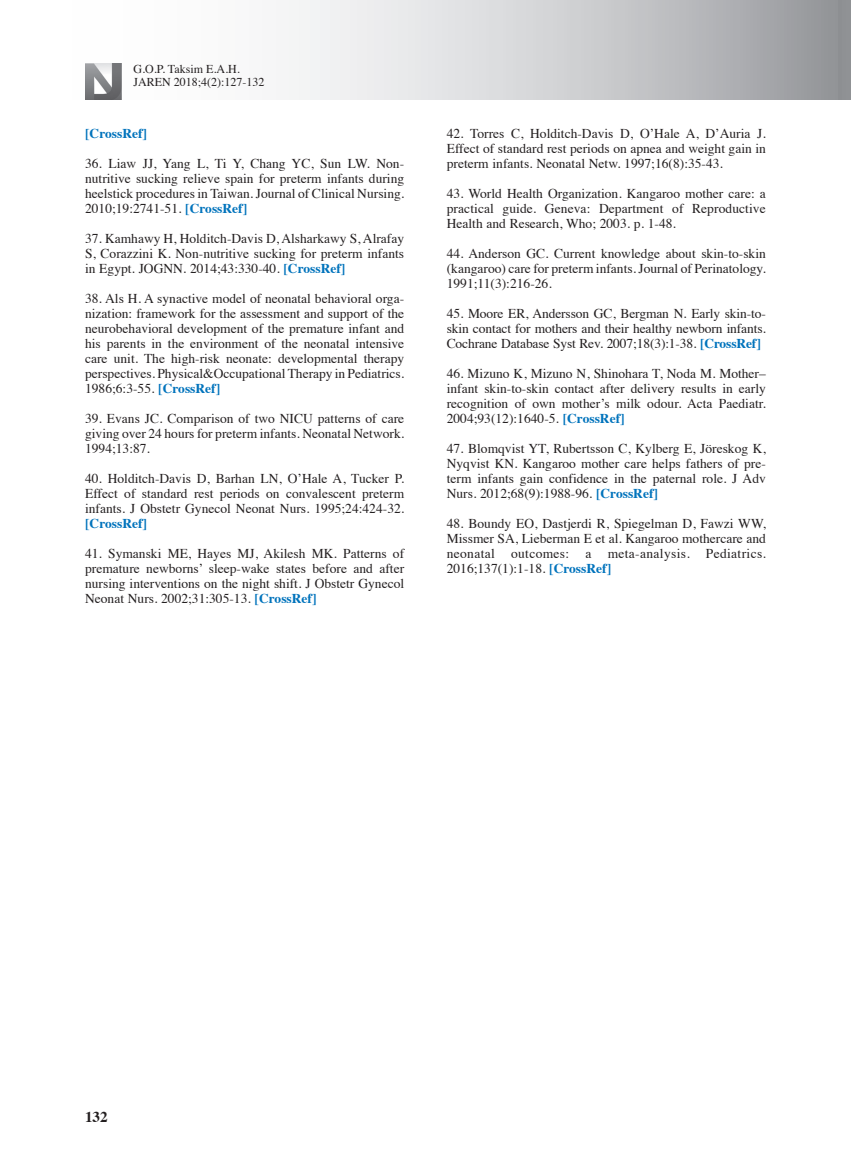
<style>
.page{position:relative;width:851px;height:1170px;background:#fff}
.page>*{position:absolute;margin:0;border:0;box-sizing:border-box;transform-origin:0 0}
.t1{font:700 15px "Times";color:#231f20}
.t2{font:13.5px/15px "Times";color:#231f20;text-align:justify}
.t3{font:700 13.5px "Times";color:#0073bc}
.t4{font:12px/13.5px "Times";color:#231f20}
.s1{font-weight:700;color:#0073bc}
</style>
<div class="page">
<svg style="left:85px;top:0;width:753px;height:100px"></svg>
<div style="left:838px;top:0;width:12px;height:100px;background:#8f9194"></div>
<img style="left:85px;top:64px;width:36px;height:36px">
<p class="t4" style="left:133px;top:61px;width:132px">G.O.P. Taksim E.A.H.<br>JAREN 2018;4(2):127-132</p>
<p class="t3" style="left:85px;top:120px;width:63px">[CrossRef]</p>
<p class="t2" style="left:85px;top:154px;width:320px">36. Liaw JJ, Yang L, Ti Y, Chang YC, Sun LW. Non&shy;nutritive sucking relieve spain for preterm infants during heelstick procedures in Taiwan. Journal of Clinical Nursing.<br>2010;19:2741-51. <span class="s1">[CrossRef]</span></p>
<p class="t2" style="left:85px;top:229px;width:320px">37. Kamhawy H, Holditch-Davis D, Alsharkawy S, Alrafay S, Corazzini K. Non-nutritive sucking for preterm infants in Egypt. JOGNN. 2014;43:330-40. <span class="s1">[CrossRef]</span></p>
<p class="t2" style="left:85px;top:289px;width:320px">38. Als H. A synactive model of neonatal behavioral orga&shy;nization: framework for the assessment and support of the neurobehavioral development of the premature infant and his parents in the environment of the neonatal intensive care unit. The high-risk neonate: developmental therapy perspectives. Physical&amp;Occupational Therapy in Pediatrics.<br>1986;6:3-55. <span class="s1">[CrossRef]</span></p>
<p class="t2" style="left:85px;top:409px;width:320px">39. Evans JC. Comparison of two NICU patterns of care giving over 24 hours for preterm infants. Neonatal Network.<br>1994;13:87.</p>
<p class="t2" style="left:85px;top:469px;width:320px">40. Holditch-Davis D, Barhan LN, O’Hale A, Tucker P.<br>Effect of standard rest periods on convalescent preterm infants. J Obstetr Gynecol Neonat Nurs. 1995;24:424-32.</p>
<p class="t3" style="left:85px;top:510px;width:63px">[CrossRef]</p>
<p class="t2" style="left:85px;top:544px;width:320px">41. Symanski ME, Hayes MJ, Akilesh MK. Patterns of premature newborns’ sleep-wake states before and after nursing interventions on the night shift. J Obstetr Gynecol Neonat Nurs. 2002;31:305-13. <span class="s1">[CrossRef]</span></p>
<p class="t2" style="left:446px;top:124px;width:320px">42. Torres C, Holditch-Davis D, O’Hale A, D’Auria J.<br>Effect of standard rest periods on apnea and weight gain in preterm infants. Neonatal Netw. 1997;16(8):35-43.</p>
<p class="t2" style="left:446px;top:184px;width:320px">43. World Health Organization. Kangaroo mother care: a practical guide. Geneva: Department of Reproductive Health and Research, Who; 2003. p. 1-48.</p>
<p class="t2" style="left:446px;top:244px;width:320px">44. Anderson GC. Current knowledge about skin-to-skin (kangaroo) care for preterm infants. Journal of Perinatology.<br>1991;11(3):216-26.</p>
<p class="t2" style="left:446px;top:304px;width:320px">45. Moore ER, Andersson GC, Bergman N. Early skin-to&shy;skin contact for mothers and their healthy newborn infants.<br>Cochrane Database Syst Rev. 2007;18(3):1-38. <span class="s1">[CrossRef]</span></p>
<p class="t2" style="left:446px;top:364px;width:320px">46. Mizuno K, Mizuno N, Shinohara T, Noda M. Mother– infant skin-to-skin contact after delivery results in early recognition of own mother’s milk odour. Acta Paediatr.<br>2004;93(12):1640-5. <span class="s1">[CrossRef]</span></p>
<p class="t2" style="left:446px;top:439px;width:320px">47. Blomqvist YT, Rubertsson C, Kylberg E, Jöreskog K, Nyqvist KN. Kangaroo mother care helps fathers of pre&shy;term infants gain confidence in the paternal role. J Adv Nurs. 2012;68(9):1988-96. <span class="s1">[CrossRef]</span></p>
<p class="t2" style="left:446px;top:514px;width:320px">48. Boundy EO, Dastjerdi R, Spiegelman D, Fawzi WW, Missmer SA, Lieberman E et al. Kangaroo mothercare and neonatal outcomes: a meta-analysis. Pediatrics.<br>2016;137(1):1-18. <span class="s1">[CrossRef]</span></p>
<p class="t1" style="left:85px;top:1102px;width:24px">132</p>
</div>
